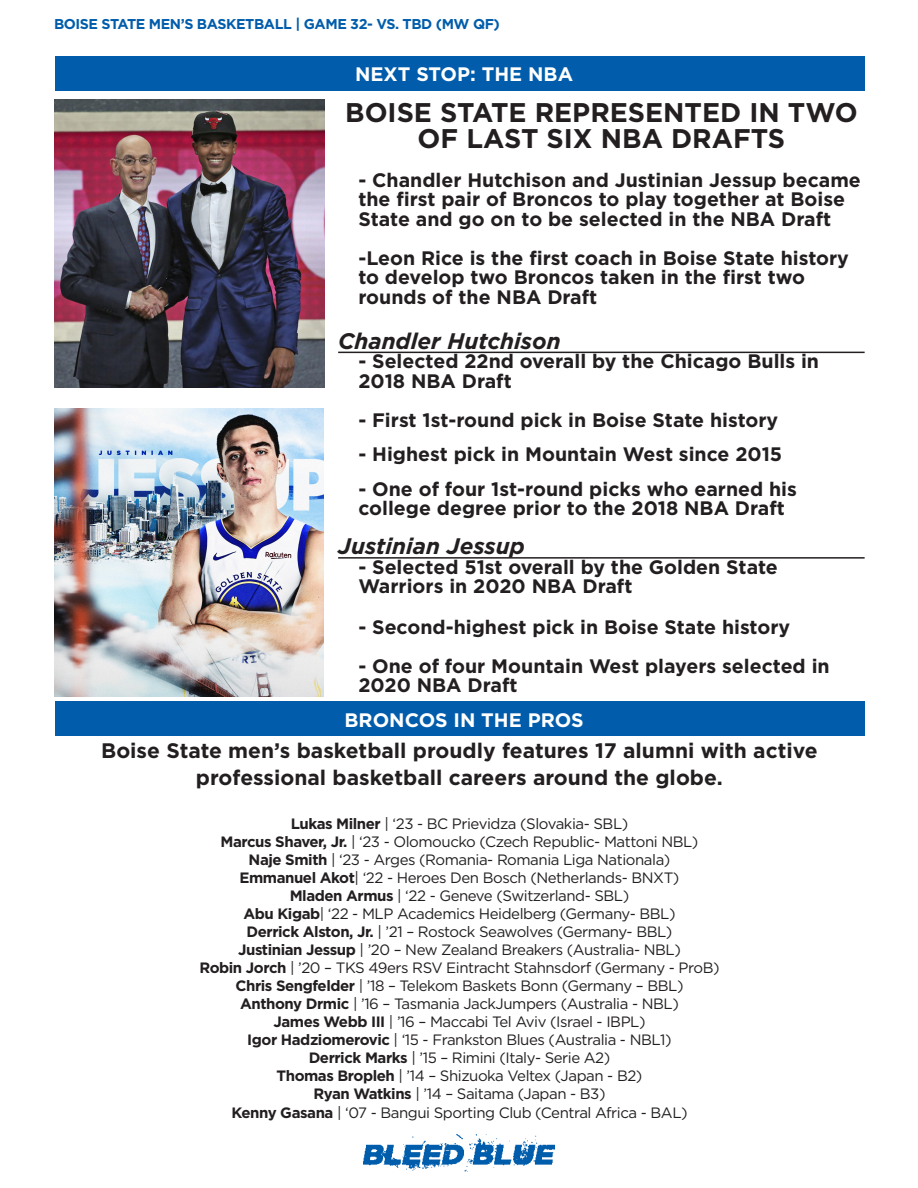
<style>
.page{position:relative;width:918px;height:1188px;background:#fff}
.page>*{position:absolute;margin:0;border:0;box-sizing:border-box;transform-origin:0 0}
.t1{font:700 27px/25.5px "Gotham";color:#231f20;text-align:center}
.t2{font:italic 700 22.5px "Gotham";color:#231f20}
.t3{font:700 21px "Gotham";color:#231f20}
.t4{font:700 19.5px/19.5px "Gotham";color:#231f20}
.t5{font:700 19.5px "Gotham";color:#fff}
.t6{font:15px "Gotham";letter-spacing:-.03em;color:#231f20}
.t7{font:700 14.25px "Gotham";letter-spacing:-.03em;color:#015dab}
.s1{font-weight:700}
</style>
<div class="page">
<img style="left:364px;top:1134px;width:190px;height:38px">
<div style="left:55px;top:56px;width:810px;height:34px;background:#015dab"></div>
<img style="left:55px;top:99px;width:270px;height:288px">
<hr style="left:338px;top:352px;width:527px;height:1px;background:#231f20">
<hr style="left:338px;top:557px;width:527px;height:2px;background:#231f20">
<div style="left:55px;top:702px;width:810px;height:34px;background:#015dab"></div>
<img style="left:54px;top:409px;width:270px;height:287px">
<p class="t7" style="left:54px;top:15px;width:447px">BOISE STATE MEN’S BASKETBALL | GAME 32- VS. TBD (MW QF)</p>
<p class="t5" style="left:355px;top:61px;width:219px">NEXT STOP: THE NBA</p>
<p class="t1" style="left:345px;top:100px;width:514px">BOISE STATE REPRESENTED IN TWO<br>OF LAST SIX NBA DRAFTS</p>
<p class="t4" style="left:358px;top:170px;width:504px">- Chandler Hutchison and Justinian Jessup became the first pair of Broncos to play together at Boise<br>State and go on to be selected in the NBA Draft</p>
<p class="t4" style="left:358px;top:248px;width:492px">-Leon Rice is the first coach in Boise State history to develop two Broncos taken in the first two rounds of the NBA Draft</p>
<p class="t2" style="left:338px;top:326px;width:224px">Chandler Hutchison</p>
<p class="t4" style="left:358px;top:352px;width:462px">- Selected 22nd overall by the Chicago Bulls in<br>2018 NBA Draft</p>
<p class="t4" style="left:358px;top:410px;width:421px">- First 1st-round pick in Boise State history</p>
<p class="t4" style="left:358px;top:445px;width:425px">- Highest pick in Mountain West since 2015</p>
<p class="t4" style="left:358px;top:479px;width:440px">- One of four 1st-round picks who earned his college degree prior to the 2018 NBA Draft</p>
<p class="t2" style="left:338px;top:532px;width:188px">Justinian Jessup</p>
<p class="t4" style="left:358px;top:557px;width:421px">- Selected 51st overall by the Golden State<br>Warriors in 2020 NBA Draft</p>
<p class="t4" style="left:358px;top:617px;width:433px">- Second-highest pick in Boise State history</p>
<p class="t4" style="left:358px;top:656px;width:473px">- One of four Mountain West players selected in<br>2020 NBA Draft</p>
<p class="t5" style="left:345px;top:707px;width:241px">BRONCOS IN THE PROS</p>
<p class="t3" style="left:101px;top:736px;width:718px">Boise State men’s basketball proudly features 17 alumni with active</p>
<p class="t3" style="left:196px;top:763px;width:528px">professional basketball careers around the globe.</p>
<p class="t6" style="left:291px;top:814px;width:339px"><span class="s1">Lukas Milner</span> | ‘23 - BC Prievidza (Slovakia- SBL)</p>
<p class="t6" style="left:221px;top:832px;width:479px"><span class="s1">Marcus Shaver, Jr.</span> | ‘23 - Olomoucko (Czech Republic- Mattoni NBL)</p>
<p class="t6" style="left:249px;top:850px;width:423px"><span class="s1">Naje Smith</span> | ‘23 - Arges (Romania- Romania Liga Nationala)</p>
<p class="t6" style="left:240px;top:868px;width:441px"><span class="s1">Emmanuel Akot</span>| ‘22 - Heroes Den Bosch (Netherlands- BNXT)</p>
<p class="t6" style="left:290px;top:886px;width:341px"><span class="s1">Mladen Armus</span> | ‘22 - Geneve (Switzerland- SBL)</p>
<p class="t6" style="left:243px;top:904px;width:434px"><span class="s1">Abu Kigab</span>| ‘22 - MLP Academics Heidelberg (Germany- BBL)</p>
<p class="t6" style="left:247px;top:922px;width:427px"><span class="s1">Derrick Alston, Jr.</span> | ’21 – Rostock Seawolves (Germany- BBL)</p>
<p class="t6" style="left:238px;top:940px;width:444px"><span class="s1">Justinian Jessup</span> | ’20 – New Zealand Breakers (Australia- NBL)</p>
<p class="t6" style="left:199px;top:958px;width:522px"><span class="s1">Robin Jorch</span> | ’20 – TKS 49ers RSV Eintracht Stahnsdorf (Germany - ProB)</p>
<p class="t6" style="left:235px;top:976px;width:450px"><span class="s1">Chris Sengfelder</span> | ’18 – Telekom Baskets Bonn (Germany – BBL)</p>
<p class="t6" style="left:240px;top:994px;width:440px"><span class="s1">Anthony Drmic</span> | ’16 – Tasmania JackJumpers (Australia - NBL)</p>
<p class="t6" style="left:273px;top:1012px;width:374px"><span class="s1">James Webb III</span> | ’16 – Maccabi Tel Aviv (Israel - IBPL)</p>
<p class="t6" style="left:247px;top:1030px;width:426px"><span class="s1">Igor Hadziomerovic</span> | ‘15 - Frankston Blues (Australia - NBL1)</p>
<p class="t6" style="left:309px;top:1048px;width:303px"><span class="s1">Derrick Marks</span> | ’15 – Rimini (Italy- Serie A2)</p>
<p class="t6" style="left:277px;top:1066px;width:367px"><span class="s1">Thomas Bropleh</span> | ’14 – Shizuoka Veltex (Japan - B2)</p>
<p class="t6" style="left:313px;top:1084px;width:294px"><span class="s1">Ryan Watkins</span> | ’14 – Saitama (Japan - B3)</p>
<p class="t6" style="left:231px;top:1103px;width:458px"><span class="s1">Kenny Gasana</span> | ‘07 - Bangui Sporting Club (Central Africa - BAL)</p>
</div>
